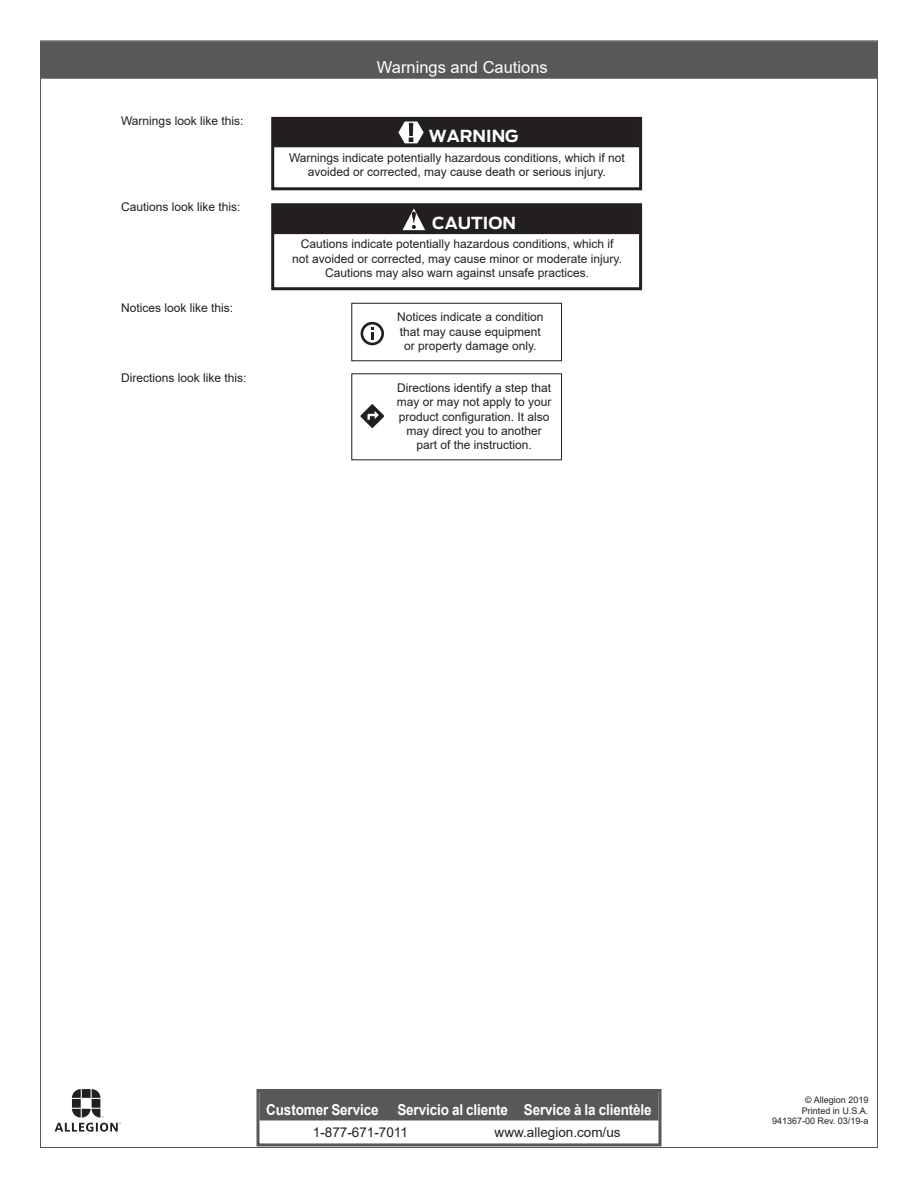
<style>
.page{position:relative;width:918px;height:1188px;background:#fff}
.page>*{position:absolute;margin:0;border:0;box-sizing:border-box;transform-origin:0 0}
.Section_Title{font:16.5px "Arial";color:#fff}
.t1{font:700 16.5px "Antenna";color:#fff}
.Customer_Service_Blo{font:700 15px "Arial";letter-spacing:-.01em;color:#fff;scale:.9 1}
.t2{font:13.5px "Arial";color:#231f20}
.t3{font:12px/14.4px "Arial";color:#231f20;text-align:center}
.Copyright{font:9px "Arial";color:#231f20}
</style>
<div class="page">
<svg style="left:55px;top:1089px;width:66px;height:43px"></svg>
<div style="left:260px;top:1092px;width:398px;height:28px;background:#57585a"></div>
<div style="left:256px;top:1089px;width:406px;height:57px;border:3px solid #57585a"></div>
<div style="left:41px;top:41px;width:836px;height:38px;background:#57585a"></div>
<div style="left:273px;top:119px;width:367px;height:28px;background:#231f20"></div>
<svg style="left:398px;top:121px;width:26px;height:23px"></svg>
<div style="left:271px;top:117px;width:371px;height:73px;border:3px solid #231f20"></div>
<div style="left:273px;top:206px;width:367px;height:28px;background:#231f20"></div>
<svg style="left:402px;top:208px;width:23px;height:23px"></svg>
<div style="left:271px;top:203px;width:371px;height:87px;border:3px solid #231f20"></div>
<div style="left:352px;top:303px;width:210px;height:58px;border:1px solid #231f20"></div>
<svg style="left:361px;top:322px;width:23px;height:23px"></svg>
<svg style="left:360px;top:404px;width:24px;height:24px"></svg>
<svg style="left:368px;top:411px;width:11px;height:9px"></svg>
<p class="t3" style="left:121px;top:113px;width:124px">Warnings look like this:</p>
<p class="t3" style="left:121px;top:200px;width:121px">Cautions look like this:</p>
<p class="t3" style="left:121px;top:300px;width:114px">Notices look like this:</p>
<p class="t3" style="left:121px;top:371px;width:127px">Directions look like this:</p>
<p class="Section_Title" style="left:377px;top:56px;width:172px">Warnings and Cautions</p>
<p class="t1" style="left:429px;top:124px;width:91px">WARNING</p>
<p class="t3" style="left:289px;top:150px;width:337px">Warnings indicate potentially hazardous conditions, which if not avoided or corrected, may cause death or serious injury.</p>
<p class="t1" style="left:432px;top:211px;width:85px">CAUTION</p>
<p class="t3" style="left:292px;top:237px;width:331px">Cautions indicate potentially hazardous conditions, which if not avoided or corrected, may cause minor or moderate injury.<br>Cautions may also warn against unsafe practices.</p>
<p class="t3" style="left:397px;top:310px;width:148px">Notices indicate a condition that may cause equipment or property damage only.</p>
<p class="t3" style="left:397px;top:380px;width:156px">Directions identify a step that may or may not apply to your product configuration. It also may direct you to another part of the instruction.</p>
<p class="Customer_Service_Blo" style="left:266px;top:1099px;width:126px">Customer Service</p>
<p class="Customer_Service_Blo" style="left:397px;top:1099px;width:284px">Servicio al cliente Service à la clientèle</p>
<p class="t2" style="left:313px;top:1123px;width:97px">1-877-671-7011</p>
<p class="t2" style="left:495px;top:1123px;width:128px">www.allegion.com/us</p>
<p class="Copyright" style="left:805px;top:1093px;width:65px">© Allegion 2019</p>
<p class="Copyright" style="left:802px;top:1104px;width:68px">Printed in U.S.A.</p>
<p class="Copyright" style="left:772px;top:1115px;width:98px">941367-00 Rev. 03/19-a</p>
</div>
